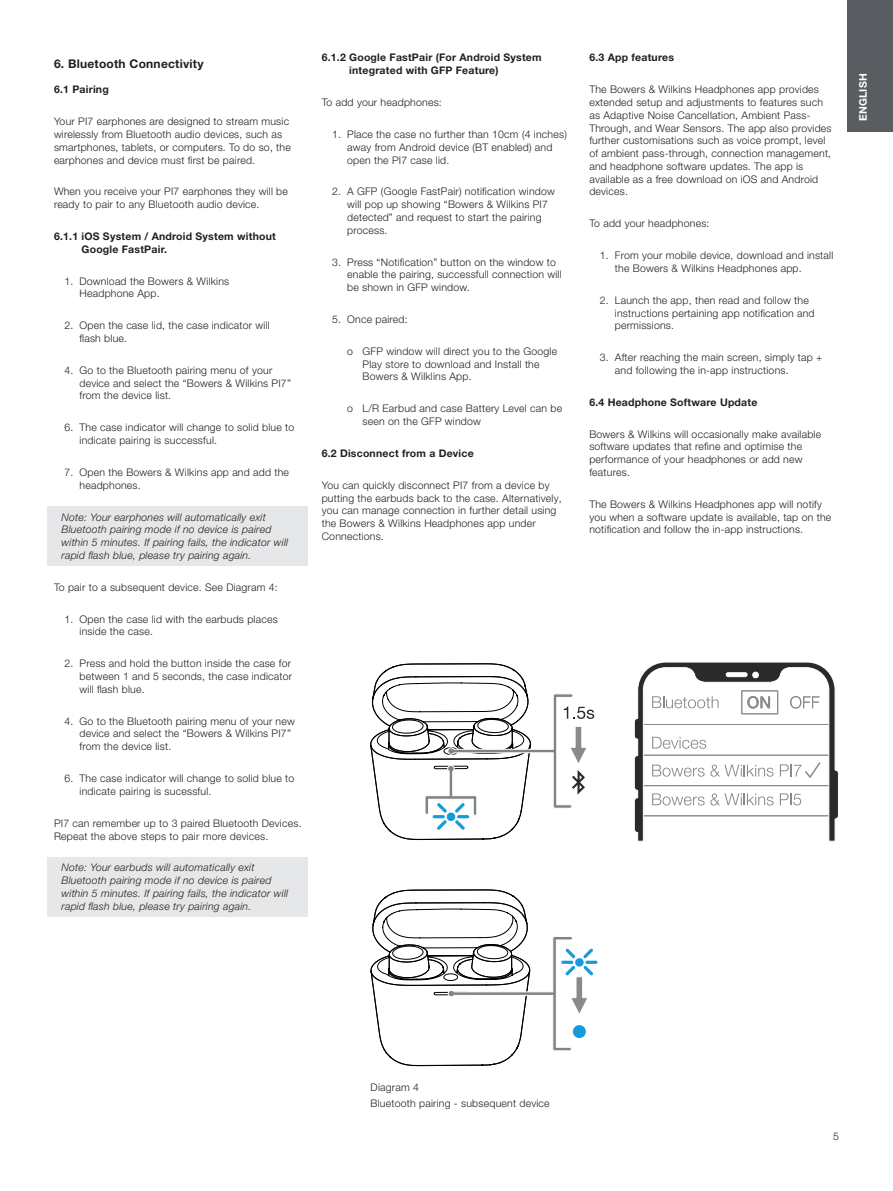
<style>
.page{position:relative;width:893px;height:1191px;background:#fff}
.page>*{position:absolute;margin:0;border:0;box-sizing:border-box;transform-origin:0 0}
.t1{font:700 12px "Helvetica Neue LT Pro";letter-spacing:.02em;color:#231f20}
.t2{font:300 10.5px/12.8px "Helvetica Neue LT Pro";letter-spacing:.02em;color:#231f20}
.t3{font:italic 300 10.5px/12.8px "Helvetica Neue LT Pro";letter-spacing:.02em;color:#231f20}
.t4{font:700 10.5px/12.8px "Helvetica Neue LT Pro";letter-spacing:.02em;color:#231f20}
.t5{font:700 10.5px "Helvetica Neue LT Pro";letter-spacing:.02em;color:#fff}
</style>
<div class="page">
<div style="left:847px;top:0;width:46px;height:132px;background:#595d61"></div>
<div style="left:48px;top:507px;width:260px;height:59px;background:#e6e7e9"></div>
<div style="left:48px;top:857px;width:260px;height:60px;background:#e6e7e9"></div>
<svg style="left:634px;top:662px;width:205px;height:179px"></svg>
<svg style="left:585px;top:960px;width:12px;height:4px"></svg>
<svg style="left:370px;top:663px;width:224px;height:404px"></svg>
<p class="t1" style="left:54px;top:56px;width:151px">6. Bluetooth Connectivity</p>
<p class="t4" style="left:54px;top:83px;width:56px">6.1 Pairing</p>
<p class="t2" style="left:54px;top:115px;width:238px">Your PI7 earphones are designed to stream music wirelessly from Bluetooth audio devices, such as smartphones, tablets, or computers. To do so, the earphones and device must first be paired.</p>
<p class="t2" style="left:54px;top:185px;width:235px">When you receive your PI7 earphones they will be ready to pair to any Bluetooth audio device.</p>
<p class="t4" style="left:82px;top:230px;width:196px;text-indent:-28px">6.1.1 iOS System / Android System without<br>Google FastPair.</p>
<p class="t2" style="left:80px;top:274px;width:151px;text-indent:-15px">1. Download the Bowers &amp; Wilkins<br>Headphone App.</p>
<p class="t2" style="left:80px;top:319px;width:192px;text-indent:-15px">2. Open the case lid, the case indicator will flash blue.</p>
<p class="t2" style="left:80px;top:364px;width:213px;text-indent:-15px">4. Go to the Bluetooth pairing menu of your device and select the “Bowers &amp; Wilkins PI7” from the device list.</p>
<p class="t2" style="left:80px;top:421px;width:216px;text-indent:-15px">6. The case indicator will change to solid blue to indicate pairing is successful.</p>
<p class="t2" style="left:80px;top:466px;width:211px;text-indent:-15px">7. Open the Bowers &amp; Wilkins app and add the headphones.</p>
<p class="t3" style="left:62px;top:510px;width:228px">Note: Your earphones will automatically exit Bluetooth pairing mode if no device is paired within 5 minutes. If pairing fails, the indicator will rapid flash blue, please try pairing again.</p>
<p class="t2" style="left:54px;top:580px;width:225px">To pair to a subsequent device. See Diagram 4:</p>
<p class="t2" style="left:80px;top:612px;width:200px;text-indent:-15px">1. Open the case lid with the earbuds places inside the case.</p>
<p class="t2" style="left:80px;top:657px;width:214px;text-align:justify;text-indent:-15px">2. Press and hold the button inside the case for between 1 and 5 seconds, the case indicator will flash blue.</p>
<p class="t2" style="left:80px;top:714px;width:217px;text-indent:-15px">4. Go to the Bluetooth pairing menu of your new device and select the “Bowers &amp; Wilkins PI7” from the device list.</p>
<p class="t2" style="left:80px;top:772px;width:216px;text-indent:-15px">6. The case indicator will change to solid blue to indicate pairing is sucessful.</p>
<p class="t2" style="left:54px;top:816px;width:249px">PI7 can remember up to 3 paired Bluetooth Devices.<br>Repeat the above steps to pair more devices.</p>
<p class="t3" style="left:62px;top:861px;width:228px">Note: Your earbuds will automatically exit Bluetooth pairing mode if no device is paired within 5 minutes. If pairing fails, the indicator will rapid flash blue, please try pairing again.</p>
<p class="t4" style="left:349px;top:51px;width:194px;text-indent:-28px">6.1.2 Google FastPair (For Android System integrated with GFP Feature)</p>
<p class="t2" style="left:322px;top:96px;width:122px">To add your headphones:</p>
<p class="t2" style="left:347px;top:128px;width:221px;text-indent:-15px">1. Place the case no further than 10cm (4 inches) away from Android device (BT enabled) and open the PI7 case lid.</p>
<p class="t2" style="left:347px;top:185px;width:209px;text-indent:-15px">2. A GFP (Google FastPair) notification window will pop up showing “Bowers &amp; Wilkins PI7 detected” and request to start the pairing process.</p>
<p class="t2" style="left:347px;top:255px;width:216px;text-indent:-15px">3. Press “Notification” button on the window to enable the pairing, successfull connection will be shown in GFP window.</p>
<p class="t2" style="left:332px;top:312px;width:77px">5. Once paired:</p>
<p class="t2" style="left:363px;top:344px;width:196px;text-indent:-15px">o GFP window will direct you to the Google<br>Play store to download and Install the<br>Bowers &amp; Wilklins App.</p>
<p class="t2" style="left:363px;top:402px;width:201px;text-indent:-15px">o L/R Earbud and case Battery Level can be seen on the GFP window</p>
<p class="t4" style="left:322px;top:446px;width:154px">6.2 Disconnect from a Device</p>
<p class="t2" style="left:322px;top:478px;width:242px">You can quickly disconnect PI7 from a device by putting the earbuds back to the case. Alternatively, you can manage connection in further detail using the Bowers &amp; Wilkins Headphones app under Connections.</p>
<p class="t4" style="left:589px;top:51px;width:86px">6.3 App features</p>
<p class="t2" style="left:589px;top:83px;width:244px">The Bowers &amp; Wilkins Headphones app provides extended setup and adjustments to features such as Adaptive Noise Cancellation, Ambient Pass-Through, and Wear Sensors. The app also provides further customisations such as voice prompt, level of ambient pass-through, connection management, and headphone software updates. The app is available as a free download on iOS and Android devices.</p>
<p class="t2" style="left:589px;top:217px;width:122px">To add your headphones:</p>
<p class="t2" style="left:615px;top:249px;width:220px;text-indent:-15px">1. From your mobile device, download and install the Bowers &amp; Wilkins Headphones app.</p>
<p class="t2" style="left:615px;top:293px;width:201px;text-indent:-15px">2. Launch the app, then read and follow the instructions pertaining app notification and permissions.</p>
<p class="t2" style="left:615px;top:351px;width:209px;text-indent:-15px">3. After reaching the main screen, simply tap + and following the in-app instructions.</p>
<p class="t4" style="left:589px;top:395px;width:170px">6.4 Headphone Software Update</p>
<p class="t2" style="left:589px;top:427px;width:233px">Bowers &amp; Wilkins will occasionally make available software updates that refine and optimise the performance of your headphones or add new features.</p>
<p class="t2" style="left:589px;top:497px;width:243px">The Bowers &amp; Wilkins Headphones app will notify you when a software update is available, tap on the notification and follow the in-app instructions.</p>
<p class="t5" style="left:856px;top:121px;width:49px;rotate:-90deg">ENGLISH</p>
<p class="t2" style="left:371px;top:1078px;width:181px;line-height:16.5px">Diagram 4<br>Bluetooth pairing - subsequent device</p>
<p class="t2" style="left:833px;top:1130px;width:7px">5</p>
</div>
